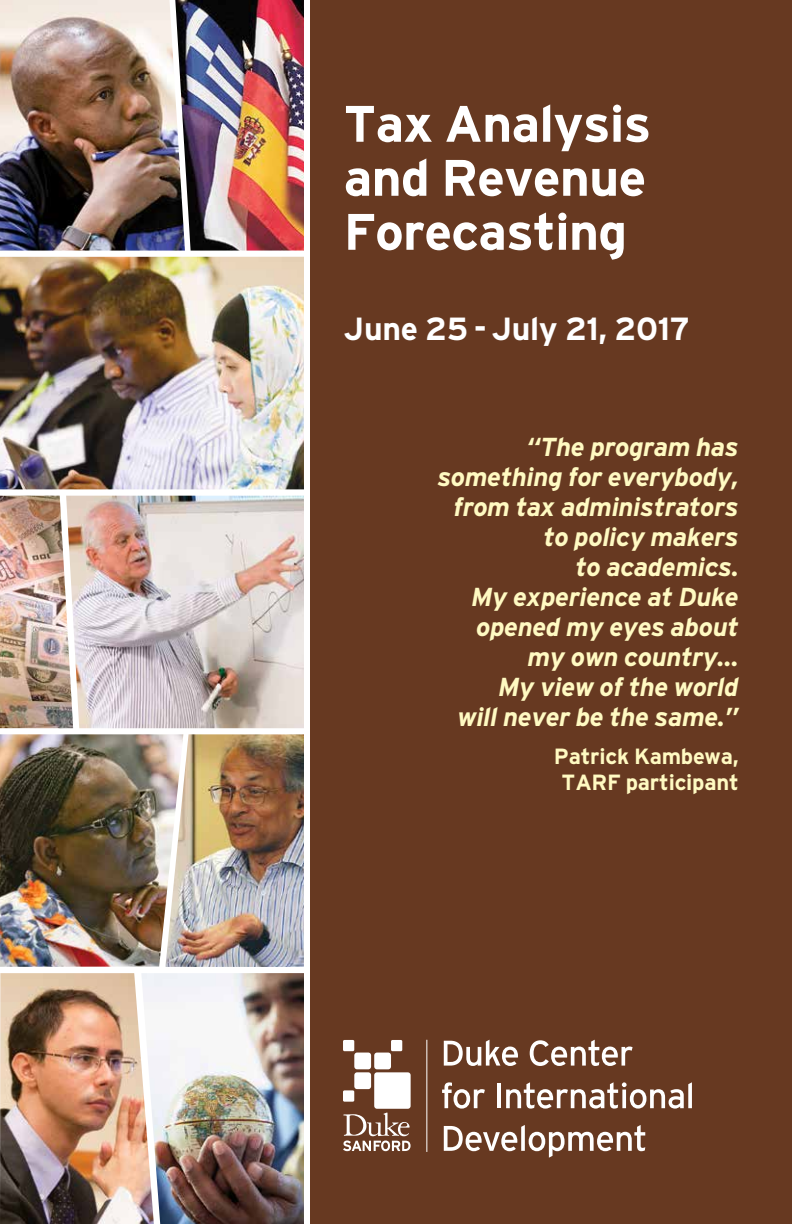
<style>
.page{position:relative;width:792px;height:1224px;background:#fff}
.page>*{position:absolute;margin:0;border:0;box-sizing:border-box;transform-origin:0 0}
.t1{font:700 51.2px/54px "Interstate";letter-spacing:-.015em;color:#fff;text-align:justify}
.t2{font:700 32px "Interstate";letter-spacing:-.01em;color:#fff}
.t3{font:italic 700 26px/30px "Interstate";letter-spacing:-.015em;color:#fffac2;text-align:right}
.t4{font:700 22px/26px "Interstate";letter-spacing:-.01em;color:#fffac2;text-align:center}
</style>
<div class="page">
<img style="left:0;top:0;width:175px;height:251px">
<img style="left:0;top:257px;width:304px;height:232px">
<img style="left:0;top:734px;width:165px;height:233px">
<img style="left:73px;top:496px;width:231px;height:232px">
<img style="left:0;top:496px;width:73px;height:232px">
<img style="left:165px;top:734px;width:139px;height:233px">
<img style="left:175px;top:0;width:129px;height:251px">
<img style="left:0;top:973px;width:141px;height:251px">
<img style="left:141px;top:973px;width:163px;height:251px">
<div style="left:310px;top:0;width:482px;height:1224px;background:#673921"></div>
<svg style="left:343px;top:1113px;width:68px;height:38px"></svg>
<div style="left:374px;top:1053px;width:17px;height:16px;background:#fff;border-radius:3px"></div>
<div style="left:354px;top:1053px;width:17px;height:16px;background:#fff;border-radius:3px"></div>
<div style="left:354px;top:1072px;width:17px;height:17px;background:#fff;border-radius:3px"></div>
<div style="left:374px;top:1072px;width:37px;height:37px;background:#fff;border-radius:3px"></div>
<div style="left:343px;top:1090px;width:11px;height:12px;background:#fff"></div>
<div style="left:343px;top:1040px;width:11px;height:11px;background:#fff"></div>
<div style="left:391px;top:1040px;width:11px;height:11px;background:#fff"></div>
<svg style="left:444px;top:1040px;width:74px;height:26px"></svg>
<svg style="left:530px;top:1040px;width:103px;height:26px"></svg>
<svg style="left:442px;top:1082px;width:43px;height:27px"></svg>
<hr style="left:497px;top:1083px;width:4px;height:25px;background:#fff">
<svg style="left:506px;top:1082px;width:186px;height:27px"></svg>
<svg style="left:444px;top:1125px;width:201px;height:33px"></svg>
<hr style="left:427px;top:1040px;width:1px;height:112px;background:#fff">
<h1 class="t1" style="left:344px;top:96px;width:309px">Tax Analysis and Revenue Forecasting</h1>
<p class="t2" style="left:344px;top:311px;width:348px">June 25 -July 21, 2017</p>
<p class="t3" style="left:437px;top:432px;width:303px">“The program has something for everybody, from tax administrators to policy makers<br>to academics.<br>My experience at Duke opened my eyes about my own country…<br>My view of the world<br>will never be the same.”</p>
<p class="t4" style="left:554px;top:743px;width:186px">Patrick Kambewa,<br>TARF participant</p>
</div>
